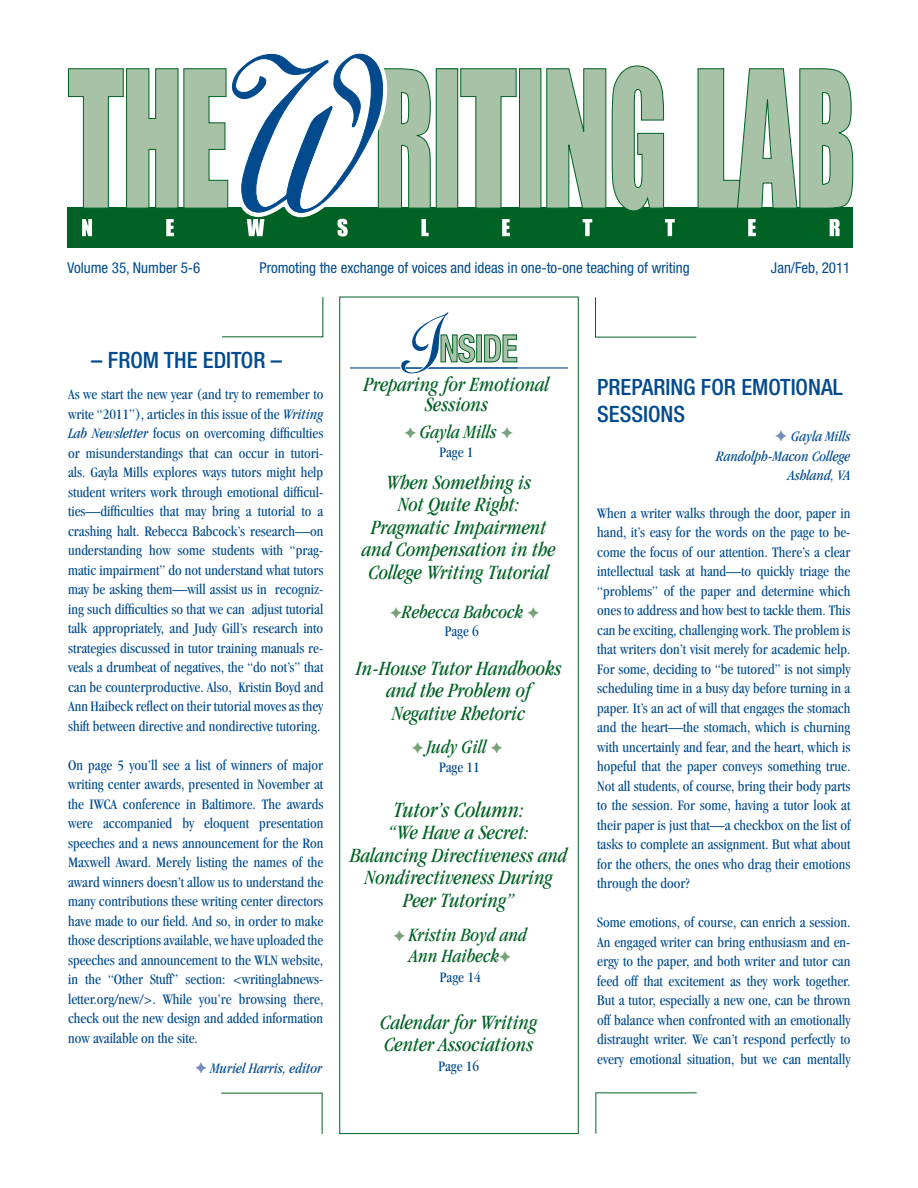
<style>
.page{position:relative;width:918px;height:1188px;background:#fff}
.page>*{position:absolute;margin:0;border:0;box-sizing:border-box;transform-origin:0 0}
.Header_-_left{font:500 condensed 22.5px/27px "Helvetica Neue";color:#004a8d}
.Header_-_center{font:500 condensed 22.5px "Helvetica Neue";color:#004a8d}
.Pull_Quote{font:italic condensed 22.5px "Garamond";color:#006224}
.Pull_Quote-2{font:italic condensed 21px/22.5px "Garamond";color:#006224;text-align:center}
.Pull_Quote-3{font:italic condensed 19.5px "Garamond";color:#006224}
.Text{font:condensed 15px/19.5px "Garamond";color:#004a8d;text-align:justify}
.t1{font:condensed 15px "Helvetica Neue";color:#004a8d}
.Credit_line{font:italic condensed 15px "Garamond";color:#004a8d}
.Credit_line-2{font:condensed 15px "Garamond";color:#004a8d}
.s1{font-style:italic}
</style>
<div class="page">
<div style="left:67px;top:208px;width:786px;height:40px;background:#006224"></div>
<svg style="left:502px;top:219px;width:8px;height:17px"></svg>
<svg style="left:583px;top:219px;width:9px;height:17px"></svg>
<svg style="left:665px;top:219px;width:10px;height:17px"></svg>
<svg style="left:748px;top:219px;width:8px;height:17px"></svg>
<svg style="left:830px;top:219px;width:10px;height:17px"></svg>
<div style="left:436px;top:69px;width:22px;height:139px;background:#a7c2a6"></div>
<div style="left:436px;top:68px;width:22px;height:141px;border:1px solid #006224"></div>
<svg style="left:460px;top:68px;width:57px;height:140px"></svg>
<div style="left:519px;top:69px;width:22px;height:139px;background:#a7c2a6"></div>
<div style="left:519px;top:68px;width:22px;height:141px;border:1px solid #006224"></div>
<svg style="left:546px;top:65px;width:119px;height:146px"></svg>
<svg style="left:697px;top:68px;width:156px;height:140px"></svg>
<svg style="left:67px;top:53px;width:364px;height:184px"></svg>
<svg style="left:222px;top:297px;width:102px;height:41px"></svg>
<svg style="left:595px;top:297px;width:102px;height:41px"></svg>
<svg style="left:221px;top:1092px;width:102px;height:42px"></svg>
<svg style="left:595px;top:1092px;width:102px;height:42px"></svg>
<hr style="left:350px;top:367px;width:218px;height:2px;background:#004a8d">
<div style="left:477px;top:335px;width:5px;height:27px;background:#a7c2a6"></div>
<div style="left:477px;top:335px;width:5px;height:27px;border:1px solid #006224"></div>
<svg style="left:484px;top:335px;width:33px;height:27px"></svg>
<svg style="left:400px;top:312px;width:75px;height:62px"></svg>
<p class="t1" style="left:68px;top:259px;width:134px">Volume 35, Number 5-6</p>
<p class="t1" style="left:260px;top:259px;width:432px">Promoting the exchange of voices and ideas in one-to-one teaching of writing</p>
<p class="t1" style="left:771px;top:259px;width:81px">Jan/Feb, 2011</p>
<p class="Header_-_center" style="left:91px;top:346px;width:192px">– FROM THE EDITOR –</p>
<p class="Text" style="left:68px;top:384px;width:257px">As we start the new year (and try to remember to write “2011”), articles in this issue of the <span class="s1">Writing Lab Newsletter</span> focus on overcoming difficulties or misunderstandings that can occur in tutori&shy;als. Gayla Mills explores ways tutors might help student writers work through emotional difficul&shy;ties—difficulties that may bring a tutorial to a crashing halt. Rebecca Babcock’s research—on understanding how some students with “prag&shy;matic impairment” do not understand what tutors may be asking them—will assist us in recogniz&shy;ing such difficulties so that we can adjust tutorial talk appropriately, and Judy Gill’s research into strategies discussed in tutor training manuals re&shy;veals a drumbeat of negatives, the “do not’s” that can be counterproductive. Also, Kristin Boyd and Ann Haibeck reflect on their tutorial moves as they shift between directive and nondirective tutoring.</p>
<p class="Text" style="left:68px;top:755px;width:257px">On page 5 you’ll see a list of winners of major writing center awards, presented in November at the IWCA conference in Baltimore. The awards were accompanied by eloquent presentation speeches and a news announcement for the Ron Maxwell Award. Merely listing the names of the award winners doesn’t allow us to understand the many contributions these writing center directors have made to our field. And so, in order to make those descriptions available, we have uploaded the speeches and announcement to the WLN website, in the “Other Stuff” section: &lt;writinglabnews&shy;letter.org/new/&gt;. While you’re browsing there, check out the new design and added information now available on the site.</p>
<p class="Credit_line" style="left:210px;top:1060px;width:113px">Muriel Harris, editor</p>
<p class="Pull_Quote-2" style="left:364px;top:373px;width:187px">Preparing for Emotional</p>
<p class="Pull_Quote-2" style="left:425px;top:393px;width:64px">Sessions</p>
<p class="Pull_Quote-3" style="left:420px;top:421px;width:78px">Gayla Mills</p>
<p class="Text" style="left:439px;top:443px;width:36px">Page 1</p>
<p class="Pull_Quote-2" style="left:386px;top:471px;width:146px">When Something is<br>Not Quite Right:</p>
<p class="Pull_Quote-2" style="left:362px;top:516px;width:195px">Pragmatic Impairment and Compensation in the<br>College Writing Tutorial</p>
<p class="Pull_Quote-3" style="left:402px;top:601px;width:123px">Rebecca Babcock</p>
<p class="Text" style="left:445px;top:621px;width:36px">Page 6</p>
<p class="Pull_Quote-2" style="left:356px;top:657px;width:207px">In-House Tutor Handbooks and the Problem of<br>Negative Rhetoric</p>
<p class="Pull_Quote-3" style="left:427px;top:736px;width:61px">Judy Gill</p>
<p class="Credit_line-2" style="left:439px;top:759px;width:42px">Page 11</p>
<p class="Pull_Quote" style="left:393px;top:797px;width:132px">Tutor’s Column:</p>
<p class="Pull_Quote-2" style="left:350px;top:821px;width:218px">“We Have a Secret:<br>Balancing Directiveness and<br>Nondirectiveness During</p>
<p class="Pull_Quote-2" style="left:403px;top:889px;width:113px">Peer Tutoring”</p>
<p class="Pull_Quote-3" style="left:409px;top:924px;width:120px">Kristin Boyd and</p>
<p class="Pull_Quote-3" style="left:409px;top:945px;width:91px">Ann Haibeck</p>
<p class="Text" style="left:440px;top:968px;width:42px">Page 14</p>
<p class="Pull_Quote-2" style="left:380px;top:1011px;width:159px;text-align:left">Calendar for Writing<br>Center Associations</p>
<p class="Text" style="left:438px;top:1056px;width:42px">Page 16</p>
<p class="Header_-_left" style="left:597px;top:373px;width:247px">PREPARING FOR EMOTIONAL<br>SESSIONS</p>
<p class="Credit_line" style="left:791px;top:428px;width:61px">Gayla Mills</p>
<p class="Credit_line" style="left:716px;top:448px;width:136px">Randolph-Macon College</p>
<p class="Credit_line" style="left:788px;top:467px;width:64px">Ashland, VA</p>
<p class="Text" style="left:597px;top:503px;width:255px">When a writer walks through the door, paper in hand, it’s easy for the words on the page to be&shy;come the focus of our attention. There’s a clear intellectual task at hand-—to quickly triage the “problems” of the paper and determine which ones to address and how best to tackle them. This can be exciting, challenging work. The problem is that writers don’t visit merely for academic help.<br>For some, deciding to “be tutored” is not simply scheduling time in a busy day before turning in a paper. It’s an act of will that engages the stomach and the heart—the stomach, which is churning with uncertainly and fear, and the heart, which is hopeful that the paper conveys something true.<br>Not all students, of course, bring their body parts to the session. For some, having a tutor look at their paper is just that—a checkbox on the list of tasks to complete an assignment. But what about for the others, the ones who drag their emotions through the door?</p>
<p class="Text" style="left:597px;top:912px;width:255px">Some emotions, of course, can enrich a session.<br>An engaged writer can bring enthusiasm and en&shy;ergy to the paper, and both writer and tutor can feed off that excitement as they work together.<br>But a tutor, especially a new one, can be thrown off balance when confronted with an emotionally distraught writer. We can’t respond perfectly to every emotional situation, but we can mentally</p>
</div>
